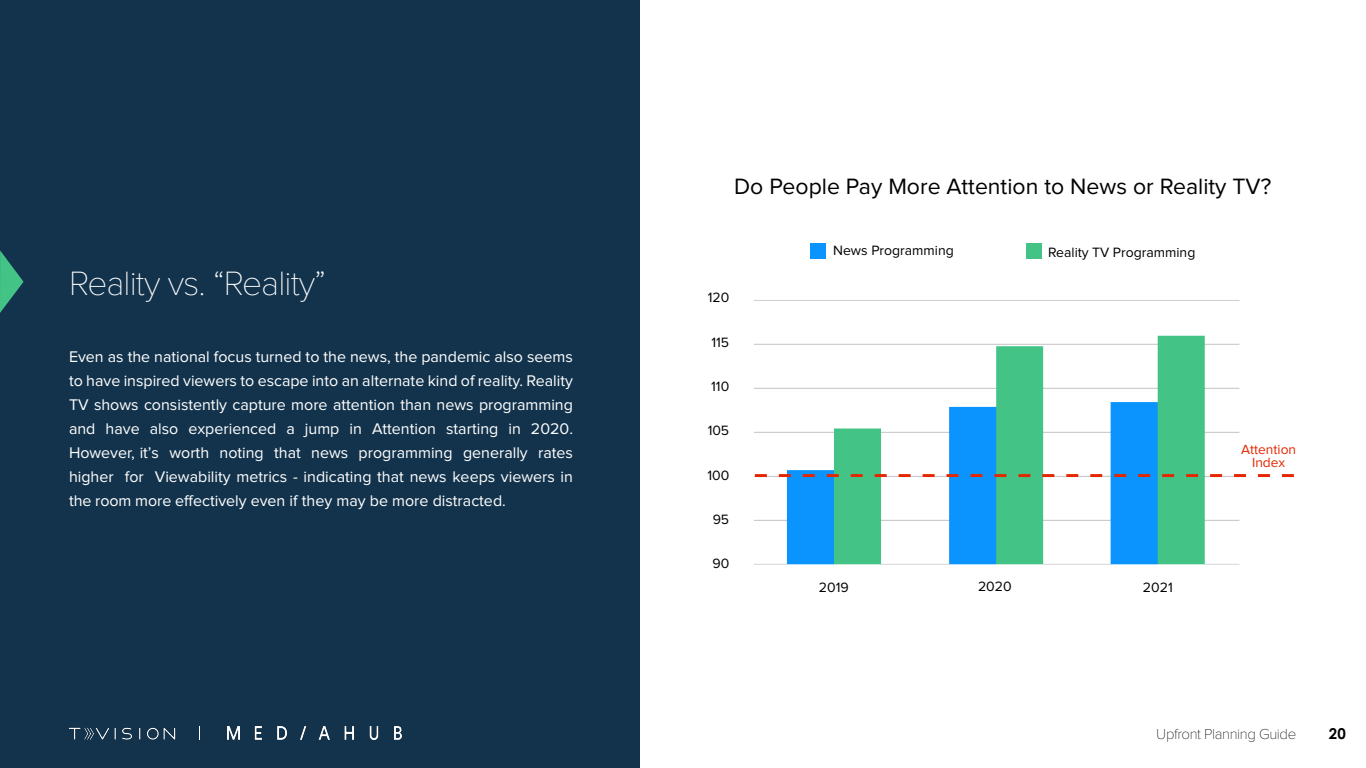
<style>
.page{position:relative;width:1366px;height:768px;background:#fff}
.page>*{position:absolute;margin:0;border:0;box-sizing:border-box;transform-origin:0 0}
.t1{font:100 35px "Proxima Nova T";letter-spacing:-.025em;color:#fff}
.t2{font:23px "Proxima Nova";color:#000}
.t3{font:16px/24px "Proxima Nova";color:#fff;text-align:justify}
.t4{font:100 15px "Proxima Nova T";letter-spacing:-.025em;color:#000}
.t5{font:700 15px "Century Gothic";color:#000}
.t6{font:14px "Proxima Nova";color:#000}
.t7{font:13.7px/13.7px "Proxima Nova";color:#e42700;text-align:center}
</style>
<div class="page">
<div style="left:0;top:0;width:640px;height:768px;background:#13334c"></div>
<div style="left:810px;top:243px;width:16px;height:16px;background:#0b94fe"></div>
<div style="left:1026px;top:243px;width:16px;height:16px;background:#43c486"></div>
<img style="left:754px;top:300px;width:485px;height:265px">
<svg style="left:755px;top:474px;width:539px;height:3px"></svg>
<svg style="left:0;top:250px;width:24px;height:63px"></svg>
<svg style="left:199px;top:726px;width:1px;height:13px"></svg>
<img style="left:69px;top:727px;width:107px;height:13px">
<img style="left:227px;top:727px;width:175px;height:12px">
<h1 class="t1" style="left:69px;top:263px;width:259px">Reality vs. “Reality”</h1>
<p class="t3" style="left:69px;top:345px;width:506px">Even as the national focus turned to the news, the pandemic also seems to have inspired viewers to escape into an alternate kind of reality. Reality TV shows consistently capture more attention than news programming and have also experienced a jump in Attention starting in 2020.<br>However, it’s worth noting that news programming generally rates higher for Viewability metrics - indicating that news keeps viewers in the room more effectively even if they may be more distracted.</p>
<h2 class="t2" style="left:734px;top:176px;width:539px">Do People Pay More Attention to News or Reality TV?</h2>
<p class="t6" style="left:708px;top:291px;width:23px">120</p>
<p class="t6" style="left:712px;top:335px;width:19px">115</p>
<p class="t6" style="left:711px;top:380px;width:20px">110</p>
<p class="t6" style="left:708px;top:424px;width:23px">105</p>
<p class="t6" style="left:707px;top:468px;width:23px">100</p>
<p class="t6" style="left:713px;top:513px;width:18px">95</p>
<p class="t6" style="left:712px;top:557px;width:18px">90</p>
<p class="t6" style="left:833px;top:243px;width:122px">News Programming</p>
<p class="t6" style="left:1048px;top:246px;width:149px">Reality TV Programming</p>
<p class="t6" style="left:819px;top:581px;width:31px">2019</p>
<p class="t6" style="left:978px;top:580px;width:35px">2020</p>
<p class="t6" style="left:1143px;top:581px;width:31px">2021</p>
<p class="t7" style="left:1241px;top:443px;width:56px">Attention<br>Index</p>
<p class="t4" style="left:1156px;top:726px;width:141px">Upfront Planning Guide</p>
<p class="t5" style="left:1329px;top:722px;width:18px">20</p>
</div>
